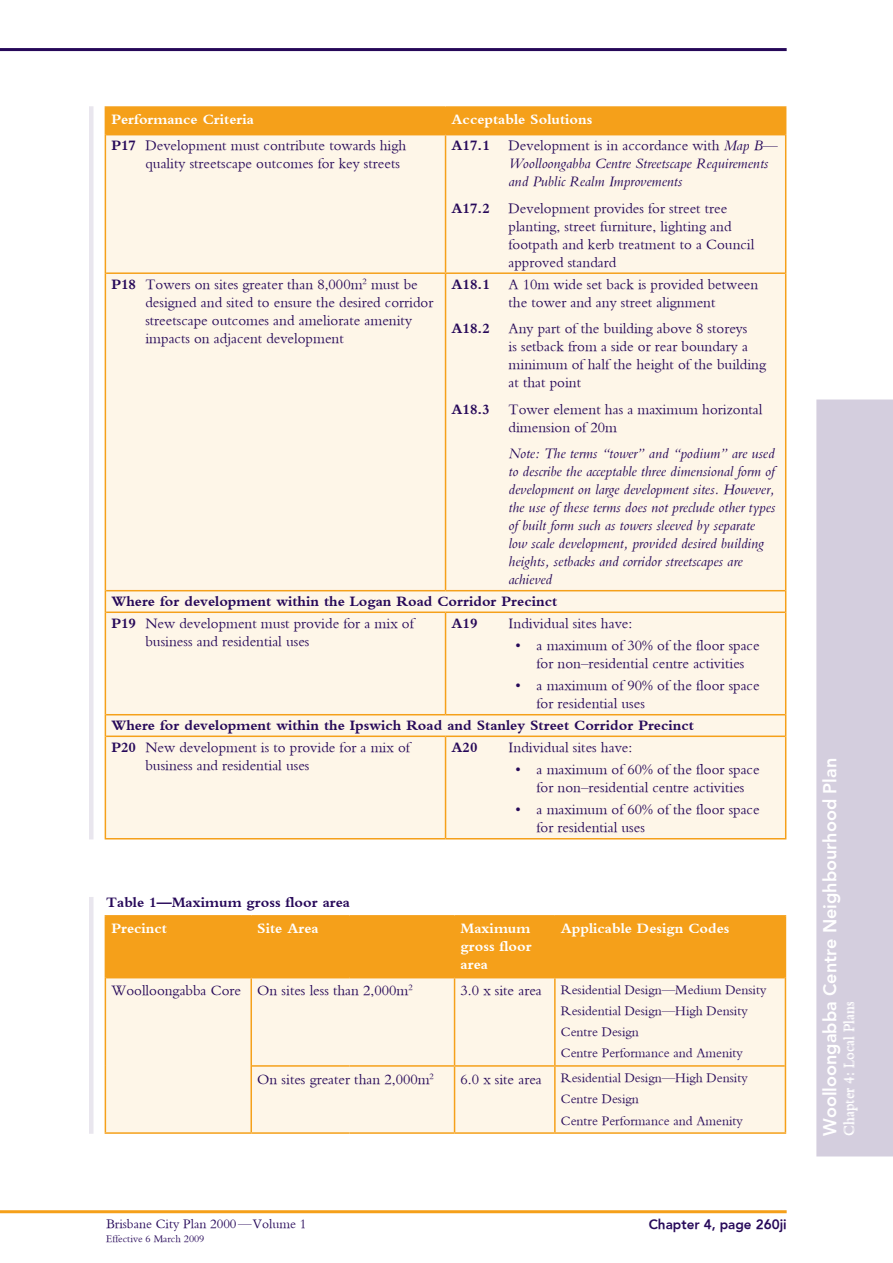
<style>
.page{position:relative;width:893px;height:1263px;background:#fff}
.page>*{position:absolute;margin:0;border:0;box-sizing:border-box;transform-origin:0 0}
.t1{font:800 18px "H Avenir";color:#fff}
.t2{font:15px/18px "Bembo";color:#260859}
.t3{font:italic 15px/18px "Bembo";color:#260859}
.t4{font:700 15px/21.9px "Bembo";color:#260859}
.t5{font:700 15px/18px "Bembo";color:#fff;text-align:justify}
.t6{font:15px "Bembo";color:#fff}
.t7{font:13.5px/21.1px "Bembo";color:#260859}
.t8{font:800 13.5px "H Avenir";color:#260859}
.t9{font:10.5px "Bembo";color:#260859}
.s1{font-weight:700}
.s2{font-weight:700;font-style:normal}
.s3{font-style:normal}
.s4{font-weight:400}
</style>
<div class="page">
<svg style="left:816px;top:399px;width:77px;height:757px;background:#d5cfdf"></svg>
<hr style="left:0;top:1210px;width:787px;height:3px;background:#f5a01a">
<hr style="left:0;top:48px;width:787px;height:3px;background:#260859">
<div style="left:106px;top:917px;width:679px;height:60px;background:#f5a01a"></div>
<div style="left:106px;top:978px;width:679px;height:154px;background:#fef6e8"></div>
<hr style="left:105px;top:915px;width:146px;height:2px;background:#f5a01a">
<hr style="left:105px;top:917px;width:1px;height:61px;background:#f5a01a">
<hr style="left:251px;top:915px;width:98px;height:2px;background:#f5a01a">
<hr style="left:250px;top:917px;width:2px;height:60px;background:#f5a01a">
<hr style="left:349px;top:915px;width:106px;height:2px;background:#f5a01a">
<hr style="left:349px;top:917px;width:1px;height:60px;background:#f5a01a">
<hr style="left:455px;top:915px;width:100px;height:2px;background:#f5a01a">
<hr style="left:454px;top:917px;width:1px;height:60px;background:#f5a01a">
<hr style="left:555px;top:915px;width:231px;height:2px;background:#f5a01a">
<hr style="left:554px;top:917px;width:2px;height:60px;background:#f5a01a">
<hr style="left:785px;top:917px;width:1px;height:61px;background:#f5a01a">
<hr style="left:105px;top:978px;width:1px;height:88px;background:#f5a01a">
<hr style="left:250px;top:978px;width:2px;height:88px;background:#f5a01a">
<hr style="left:454px;top:978px;width:1px;height:87px;background:#f5a01a">
<hr style="left:554px;top:978px;width:2px;height:87px;background:#f5a01a">
<hr style="left:785px;top:978px;width:1px;height:88px;background:#f5a01a">
<hr style="left:105px;top:1066px;width:1px;height:66px;background:#f5a01a">
<hr style="left:250px;top:1066px;width:2px;height:66px;background:#f5a01a">
<hr style="left:454px;top:1067px;width:1px;height:65px;background:#f5a01a">
<hr style="left:554px;top:1067px;width:2px;height:65px;background:#f5a01a">
<hr style="left:785px;top:1066px;width:1px;height:66px;background:#f5a01a">
<hr style="left:105px;top:1132px;width:146px;height:2px;background:#f5a01a">
<hr style="left:251px;top:1132px;width:98px;height:2px;background:#f5a01a">
<hr style="left:349px;top:1132px;width:106px;height:2px;background:#f5a01a">
<hr style="left:455px;top:1132px;width:100px;height:2px;background:#f5a01a">
<hr style="left:555px;top:1132px;width:231px;height:2px;background:#f5a01a">
<hr style="left:106px;top:977px;width:145px;height:1px;background:#f5a01a">
<hr style="left:251px;top:977px;width:98px;height:1px;background:#f5a01a">
<hr style="left:349px;top:977px;width:106px;height:1px;background:#f5a01a">
<hr style="left:455px;top:977px;width:100px;height:1px;background:#f5a01a">
<hr style="left:555px;top:977px;width:230px;height:1px;background:#f5a01a">
<hr style="left:252px;top:1065px;width:97px;height:2px;background:#f5a01a">
<hr style="left:349px;top:1065px;width:106px;height:2px;background:#f5a01a">
<hr style="left:455px;top:1065px;width:100px;height:2px;background:#f5a01a">
<hr style="left:555px;top:1065px;width:230px;height:2px;background:#f5a01a">
<div style="left:89px;top:106px;width:5px;height:733px;background:#e9e6ee"></div>
<div style="left:89px;top:897px;width:5px;height:237px;background:#e9e6ee"></div>
<div style="left:106px;top:135px;width:679px;height:703px;background:#fef6e8"></div>
<hr style="left:105px;top:106px;width:341px;height:2px;background:#f5a01a">
<hr style="left:446px;top:106px;width:340px;height:2px;background:#f5a01a">
<div style="left:105px;top:107px;width:681px;height:28px;background:#f5a01a"></div>
<hr style="left:106px;top:134px;width:340px;height:1px;background:#f5a01a">
<hr style="left:446px;top:134px;width:339px;height:1px;background:#f5a01a">
<hr style="left:106px;top:272px;width:340px;height:2px;background:#f5a01a">
<hr style="left:446px;top:272px;width:339px;height:2px;background:#f5a01a">
<hr style="left:106px;top:590px;width:340px;height:1px;background:#f5a01a">
<hr style="left:446px;top:590px;width:339px;height:1px;background:#f5a01a">
<hr style="left:106px;top:611px;width:340px;height:2px;background:#f5a01a">
<hr style="left:446px;top:611px;width:339px;height:2px;background:#f5a01a">
<hr style="left:106px;top:714px;width:340px;height:1px;background:#f5a01a">
<hr style="left:446px;top:714px;width:339px;height:1px;background:#f5a01a">
<hr style="left:106px;top:735px;width:340px;height:2px;background:#f5a01a">
<hr style="left:446px;top:735px;width:339px;height:2px;background:#f5a01a">
<hr style="left:105px;top:135px;width:1px;height:138px;background:#f5a01a">
<hr style="left:445px;top:135px;width:1px;height:137px;background:#f5a01a">
<hr style="left:785px;top:135px;width:1px;height:138px;background:#f5a01a">
<hr style="left:105px;top:273px;width:1px;height:318px;background:#f5a01a">
<hr style="left:445px;top:274px;width:1px;height:316px;background:#f5a01a">
<hr style="left:785px;top:273px;width:1px;height:318px;background:#f5a01a">
<svg style="left:105px;top:591px;width:1px;height:21px"></svg>
<svg style="left:785px;top:591px;width:1px;height:21px"></svg>
<hr style="left:105px;top:612px;width:1px;height:103px;background:#f5a01a">
<hr style="left:445px;top:613px;width:1px;height:101px;background:#f5a01a">
<hr style="left:785px;top:612px;width:1px;height:103px;background:#f5a01a">
<svg style="left:105px;top:715px;width:1px;height:21px"></svg>
<svg style="left:785px;top:715px;width:1px;height:21px"></svg>
<hr style="left:105px;top:736px;width:1px;height:102px;background:#f5a01a">
<hr style="left:445px;top:737px;width:1px;height:101px;background:#f5a01a">
<hr style="left:785px;top:736px;width:1px;height:102px;background:#f5a01a">
<hr style="left:105px;top:838px;width:341px;height:1px;background:#f5a01a">
<hr style="left:446px;top:838px;width:340px;height:1px;background:#f5a01a">
<p class="t5" style="left:111px;top:111px;width:144px">Performance Criteria</p>
<p class="t5" style="left:452px;top:111px;width:142px">Acceptable Solutions</p>
<p class="t2" style="left:145px;top:136px;width:262px;text-indent:-34px"><span class="s1">P17</span> Development must contribute towards high quality streetscape outcomes for key streets</p>
<p class="t3" style="left:509px;top:136px;width:271px;text-indent:-57px"><span class="s2">A17.1</span> <span class="s3">Development is in accordance with</span> Map B—<br>Woolloongabba Centre Streetscape Requirements and Public Realm Improvements</p>
<p class="t2" style="left:509px;top:199px;width:247px;text-indent:-57px"><span class="s1">A17.2</span> Development provides for street tree planting, street furniture, lighting and footpath and kerb treatment to a Council approved standard</p>
<p class="t2" style="left:145px;top:275px;width:289px;text-indent:-34px"><span class="s1">P18</span> Towers on sites greater than 8,000m<sup>2</sup> must be designed and sited to ensure the desired corridor streetscape outcomes and ameliorate amenity impacts on adjacent development</p>
<p class="t2" style="left:509px;top:275px;width:251px;text-indent:-57px"><span class="s1">A18.1</span> A 10m wide set back is provided between the tower and any street alignment</p>
<p class="t2" style="left:509px;top:319px;width:259px;text-indent:-57px"><span class="s1">A18.2</span> Any part of the building above 8 storeys<br>is setback from a side or rear boundary a minimum of half the height of the building at that point</p>
<p class="t2" style="left:509px;top:400px;width:255px;text-indent:-57px"><span class="s1">A18.3</span> Tower element has a maximum horizontal dimension of 20m</p>
<p class="t3" style="left:509px;top:444px;width:268px">Note: The terms “tower” and “podium” are used to describe the acceptable three dimensional form of development on large development sites. However, the use of these terms does not preclude other types of built form such as towers sleeved by separate low scale development, provided desired building heights, setbacks and corridor streetscapes are achieved</p>
<p class="t4" style="left:111px;top:590px;width:447px">Where for development within the Logan Road Corridor Precinct<br>P19 <span class="s4">New development must provide for a mix of</span></p>
<p class="t2" style="left:145px;top:632px;width:166px">business and residential uses</p>
<p class="t4" style="left:452px;top:612px;width:28px">A19</p>
<p class="t2" style="left:509px;top:614px;width:125px">Individual sites have:</p>
<p class="t2" style="left:515px;top:636px;width:246px;text-align:center">• a maximum of 30% of the floor space for non–residential centre activities</p>
<p class="t2" style="left:537px;top:676px;width:225px;text-indent:-21px">• a maximum of 90% of the floor space for residential uses</p>
<p class="t4" style="left:111px;top:714px;width:584px">Where for development within the Ipswich Road and Stanley Street Corridor Precinct<br>P20 <span class="s4">New development is to provide for a mix of</span></p>
<p class="t2" style="left:145px;top:756px;width:166px">business and residential uses</p>
<p class="t4" style="left:452px;top:736px;width:28px">A20</p>
<p class="t2" style="left:509px;top:738px;width:125px">Individual sites have:</p>
<p class="t2" style="left:515px;top:760px;width:246px;text-align:center">• a maximum of 60% of the floor space for non–residential centre activities</p>
<p class="t2" style="left:537px;top:800px;width:225px;text-indent:-21px">• a maximum of 60% of the floor space for residential uses</p>
<p class="t4" style="left:106px;top:891px;width:245px">Table 1—Maximum gross floor area</p>
<p class="t5" style="left:111px;top:919px;width:57px">Precinct</p>
<p class="t5" style="left:257px;top:919px;width:63px">Site Area</p>
<p class="t5" style="left:461px;top:919px;width:73px">Maximum gross floor area</p>
<p class="t5" style="left:561px;top:919px;width:170px">Applicable Design Codes</p>
<p class="t2" style="left:111px;top:981px;width:303px">Woolloongabba Core On sites less than 2,000m<sup>2</sup></p>
<p class="t2" style="left:461px;top:981px;width:83px">3.0 x site area</p>
<p class="t7" style="left:561px;top:979px;width:207px">Residential Design—Medium Density<br>Residential Design—High Density<br>Centre Design<br>Centre Performance and Amenity</p>
<p class="t2" style="left:257px;top:1070px;width:178px">On sites greater than 2,000m<sup>2</sup></p>
<p class="t2" style="left:461px;top:1070px;width:83px">6.0 x site area</p>
<p class="t7" style="left:561px;top:1067px;width:188px">Residential Design—High Density<br>Centre Design<br>Centre Performance and Amenity</p>
<p class="t7" style="left:106px;top:1213px;width:202px">Brisbane City Plan 2000—Volume 1</p>
<p class="t8" style="left:649px;top:1216px;width:139px">Chapter 4, page 260ji</p>
<p class="t9" style="left:106px;top:1232px;width:100px">Effective 6 March 2009</p>
<p class="t1" style="left:819px;top:1136px;width:379px;rotate:-90deg">Woolloongabba Centre Neighbourhood Plan</p>
<p class="t6" style="left:841px;top:1136px;width:136px;rotate:-90deg">Chapter 4: Local Plans</p>
</div>
